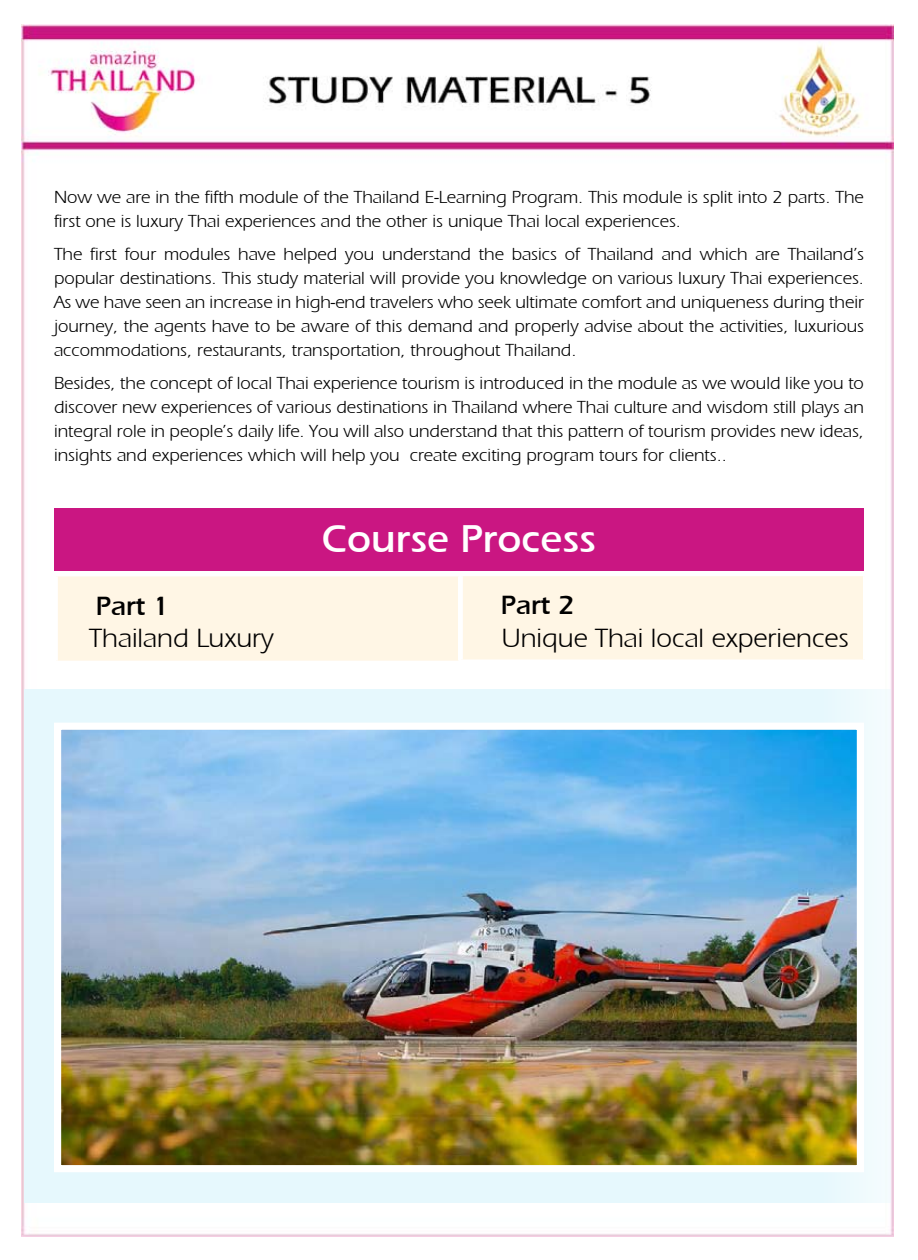
<style>
.page{position:relative;width:918px;height:1260px;background:#fff}
.page>*{position:absolute;margin:0;border:0;box-sizing:border-box;transform-origin:0 0}
.t1{font:39.9px "Aquiline Book Bold SWFTE";color:#fff}
.t2{font:27.15px "Aquiline Book Regular SWFTE";color:#000}
.t3{font:27.15px "Aquiline Book Bold SWFTE";color:#000}
.t4{font:18px/24px "Aquiline Book Regular SWFTE";color:#000;text-align:justify}
</style>
<div class="page">
<img style="left:22px;top:24px;width:872px;height:1211px">
<div style="left:54px;top:508px;width:810px;height:62px;background:#ca1682"></div>
<div style="left:56px;top:574px;width:404px;height:88px;background:#fff6e5"></div>
<hr style="left:54px;top:572px;width:408px;height:4px;background:#fff">
<hr style="left:54px;top:576px;width:4px;height:84px;background:#fff">
<hr style="left:458px;top:576px;width:4px;height:84px;background:#fff">
<svg style="left:54px;top:660px;width:408px;height:4px"></svg>
<div style="left:461px;top:574px;width:404px;height:87px;background:#fff6e5"></div>
<hr style="left:459px;top:572px;width:408px;height:4px;background:#fff">
<hr style="left:459px;top:576px;width:4px;height:83px;background:#fff">
<hr style="left:863px;top:576px;width:4px;height:83px;background:#fff">
<svg style="left:459px;top:659px;width:408px;height:4px"></svg>
<div style="left:24px;top:688px;width:867px;height:514px;background:#e6f8fd"></div>
<img style="left:62px;top:730px;width:794px;height:434px">
<div style="left:54px;top:722px;width:810px;height:450px;border:7px solid #fff"></div>
<p class="t4" style="left:54px;top:185px;width:811px">Now we are in the fifth module of the Thailand E-Learning Program. This module is split into 2 parts. The first one is luxury Thai experiences and the other is unique Thai local experiences.</p>
<p class="t4" style="left:54px;top:242px;width:812px">The first four modules have helped you understand the basics of Thailand and which are Thailand’s popular destinations. This study material will provide you knowledge on various luxury Thai experiences.<br>As we have seen an increase in high-end travelers who seek ultimate comfort and uniqueness during their journey, the agents have to be aware of this demand and properly advise about the activities, luxurious accommodations, restaurants, transportation, throughout Thailand.</p>
<p class="t4" style="left:54px;top:370px;width:812px">Besides, the concept of local Thai experience tourism is introduced in the module as we would like you to discover new experiences of various destinations in Thailand where Thai culture and wisdom still plays an integral role in people’s daily life. You will also understand that this pattern of tourism provides new ideas, insights and experiences which will help you create exciting program tours for clients..</p>
<h2 class="t3" style="left:96px;top:589px;width:75px">Part 1</h2>
<h2 class="t2" style="left:89px;top:622px;width:186px">Thailand Luxury</h2>
<h1 class="t1" style="left:322px;top:515px;width:276px">Course Process</h1>
<h2 class="t3" style="left:501px;top:589px;width:75px">Part 2</h2>
<h2 class="t2" style="left:502px;top:622px;width:349px">Unique Thai local experiences</h2>
</div>
